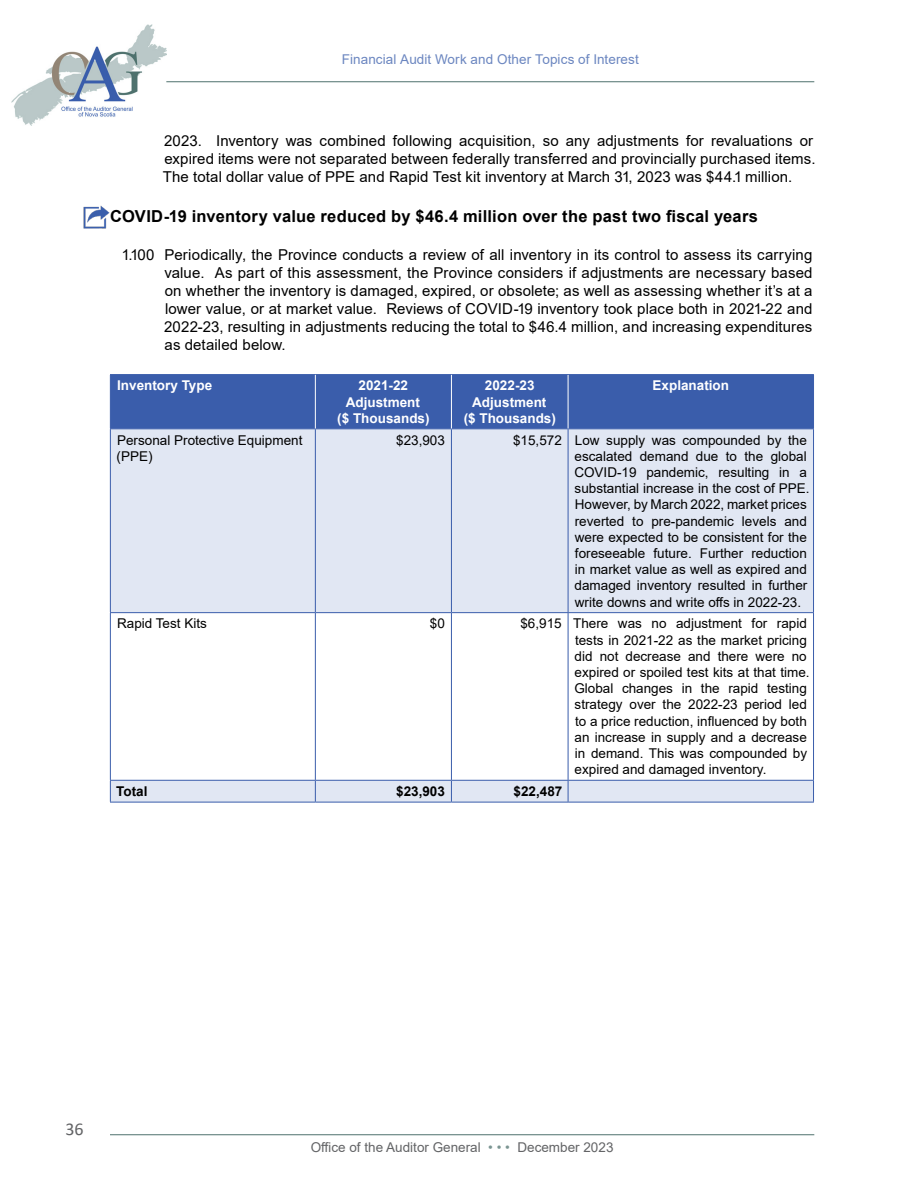
<style>
.page{position:relative;width:918px;height:1188px;background:#fff}
.page>*{position:absolute;margin:0;border:0;box-sizing:border-box;transform-origin:0 0}
.t1{font:18px "Calibri";color:#636466}
.t2{font:700 16.5px "Arial";letter-spacing:.015em;color:#000}
.t3{font:15px/18px "Arial";letter-spacing:.005em;color:#000}
.t4{font:13.5px/16.2px "Arial";color:#000}
.t5{font:700 13.5px/16.2px "Arial";color:#fff;text-align:center}
.t6{font:13.5px "Arial";letter-spacing:.005em;color:#6b86c0}
.t7{font:13.5px "Arial";color:#636466}
.t8{font:700 13.5px "Arial";color:#000}
.s1{color:#7b9592}
</style>
<div class="page">
<img style="left:11px;top:25px;width:155px;height:100px">
<hr style="left:166px;top:81px;width:648px;height:1px;background:#4f726e">
<hr style="left:110px;top:1134px;width:704px;height:1px;background:#4f726e">
<div style="left:111px;top:375px;width:702px;height:53px;background:#3a5dab"></div>
<svg style="left:111px;top:429px;width:702px;height:373px;fill:#e1e7f3"></svg>
<hr style="left:110px;top:429px;width:1px;height:183px;background:#3a5dab">
<hr style="left:315px;top:429px;width:1px;height:183px;background:#3a5dab">
<hr style="left:451px;top:429px;width:1px;height:183px;background:#3a5dab">
<hr style="left:568px;top:429px;width:1px;height:183px;background:#3a5dab">
<hr style="left:813px;top:429px;width:1px;height:183px;background:#3a5dab">
<hr style="left:110px;top:612px;width:205px;height:1px;background:#3a5dab">
<hr style="left:110px;top:613px;width:1px;height:167px;background:#3a5dab">
<hr style="left:315px;top:612px;width:136px;height:1px;background:#3a5dab">
<hr style="left:315px;top:613px;width:1px;height:167px;background:#3a5dab">
<hr style="left:451px;top:612px;width:117px;height:1px;background:#3a5dab">
<hr style="left:451px;top:613px;width:1px;height:167px;background:#3a5dab">
<hr style="left:568px;top:612px;width:246px;height:1px;background:#3a5dab">
<hr style="left:568px;top:613px;width:1px;height:167px;background:#3a5dab">
<hr style="left:813px;top:613px;width:1px;height:167px;background:#3a5dab">
<hr style="left:110px;top:780px;width:205px;height:1px;background:#3a5dab">
<svg style="left:110px;top:781px;width:1px;height:21px"></svg>
<hr style="left:315px;top:780px;width:136px;height:1px;background:#3a5dab">
<svg style="left:315px;top:781px;width:1px;height:21px"></svg>
<hr style="left:451px;top:780px;width:117px;height:1px;background:#3a5dab">
<svg style="left:451px;top:781px;width:1px;height:21px"></svg>
<hr style="left:568px;top:780px;width:246px;height:1px;background:#3a5dab">
<svg style="left:568px;top:781px;width:1px;height:21px"></svg>
<svg style="left:813px;top:781px;width:1px;height:21px"></svg>
<hr style="left:110px;top:802px;width:205px;height:1px;background:#3a5dab">
<hr style="left:315px;top:802px;width:136px;height:1px;background:#3a5dab">
<hr style="left:451px;top:802px;width:117px;height:1px;background:#3a5dab">
<hr style="left:568px;top:802px;width:246px;height:1px;background:#3a5dab">
<hr style="left:110px;top:374px;width:205px;height:1px;background:#3a5dab">
<hr style="left:110px;top:375px;width:1px;height:53px;background:#3a5dab">
<hr style="left:315px;top:374px;width:136px;height:1px;background:#3a5dab">
<hr style="left:451px;top:374px;width:117px;height:1px;background:#3a5dab">
<hr style="left:568px;top:374px;width:246px;height:1px;background:#3a5dab">
<hr style="left:813px;top:375px;width:1px;height:53px;background:#3a5dab">
<hr style="left:110px;top:428px;width:205px;height:1px;background:#3a5dab">
<hr style="left:315px;top:428px;width:136px;height:1px;background:#3a5dab">
<hr style="left:451px;top:428px;width:117px;height:1px;background:#3a5dab">
<hr style="left:568px;top:428px;width:246px;height:1px;background:#3a5dab">
<hr style="left:315px;top:375px;width:1px;height:53px;background:#fff">
<hr style="left:451px;top:375px;width:1px;height:53px;background:#fff">
<hr style="left:568px;top:375px;width:1px;height:53px;background:#fff">
<img style="left:83px;top:205px;width:27px;height:24px">
<p class="t6" style="left:342px;top:50px;width:298px">Financial Audit Work and Other Topics of Interest</p>
<p class="t3" style="left:163px;top:132px;width:654px">2023. Inventory was combined following acquisition, so any adjustments for revaluations or expired items were not separated between federally transferred and provincially purchased items.<br>The total dollar value of PPE and Rapid Test kit inventory at March 31, 2023 was $44.1 million.</p>
<p class="t2" style="left:110px;top:205px;width:649px">COVID-19 inventory value reduced by $46.4 million over the past two fiscal years</p>
<p class="t3" style="left:164px;top:246px;width:650px;text-align:justify;text-indent:-41px">1.100 Periodically, the Province conducts a review of all inventory in its control to assess its carrying value. As part of this assessment, the Province considers if adjustments are necessary based on whether the inventory is damaged, expired, or obsolete; as well as assessing whether it’s at a lower value, or at market value. Reviews of COVID-19 inventory took place both in 2021-22 and 2022-23, resulting in adjustments reducing the total to $46.4 million, and increasing expenditures as detailed below.</p>
<p class="t5" style="left:117px;top:378px;width:97px">Inventory Type</p>
<p class="t5" style="left:337px;top:378px;width:94px">2021-22<br>Adjustment<br>($ Thousands)</p>
<p class="t5" style="left:464px;top:378px;width:94px">2022-23<br>Adjustment<br>($ Thousands)</p>
<p class="t5" style="left:653px;top:378px;width:78px">Explanation</p>
<p class="t4" style="left:117px;top:432px;width:187px">Personal Protective Equipment (PPE)</p>
<p class="t4" style="left:396px;top:432px;width:50px">$23,903</p>
<p class="t4" style="left:574px;top:432px;width:237px;text-indent:-61px">$15,572 Low supply was compounded by the escalated demand due to the global COVID-19 pandemic, resulting in a substantial increase in the cost of PPE.<br>However, by March 2022, market prices reverted to pre-pandemic levels and were expected to be consistent for the foreseeable future. Further reduction in market value as well as expired and damaged inventory resulted in further write downs and write offs in 2022-23.</p>
<p class="t4" style="left:117px;top:616px;width:91px">Rapid Test Kits</p>
<p class="t4" style="left:430px;top:616px;width:17px">$0</p>
<p class="t4" style="left:574px;top:616px;width:237px;text-indent:-54px">$6,915 There was no adjustment for rapid tests in 2021-22 as the market pricing did not decrease and there were no expired or spoiled test kits at that time.<br>Global changes in the rapid testing strategy over the 2022-23 period led to a price reduction, influenced by both an increase in supply and a decrease in demand. This was compounded by expired and damaged inventory.</p>
<p class="t8" style="left:116px;top:782px;width:33px">Total</p>
<p class="t8" style="left:396px;top:782px;width:50px">$23,903</p>
<p class="t8" style="left:514px;top:782px;width:50px">$22,487</p>
<h1 class="t1" style="left:65px;top:1116px;width:20px">36</h1>
<p class="t7" style="left:311px;top:1138px;width:304px">Office of the Auditor General <span class="s1">• • •</span> December 2023</p>
</div>
